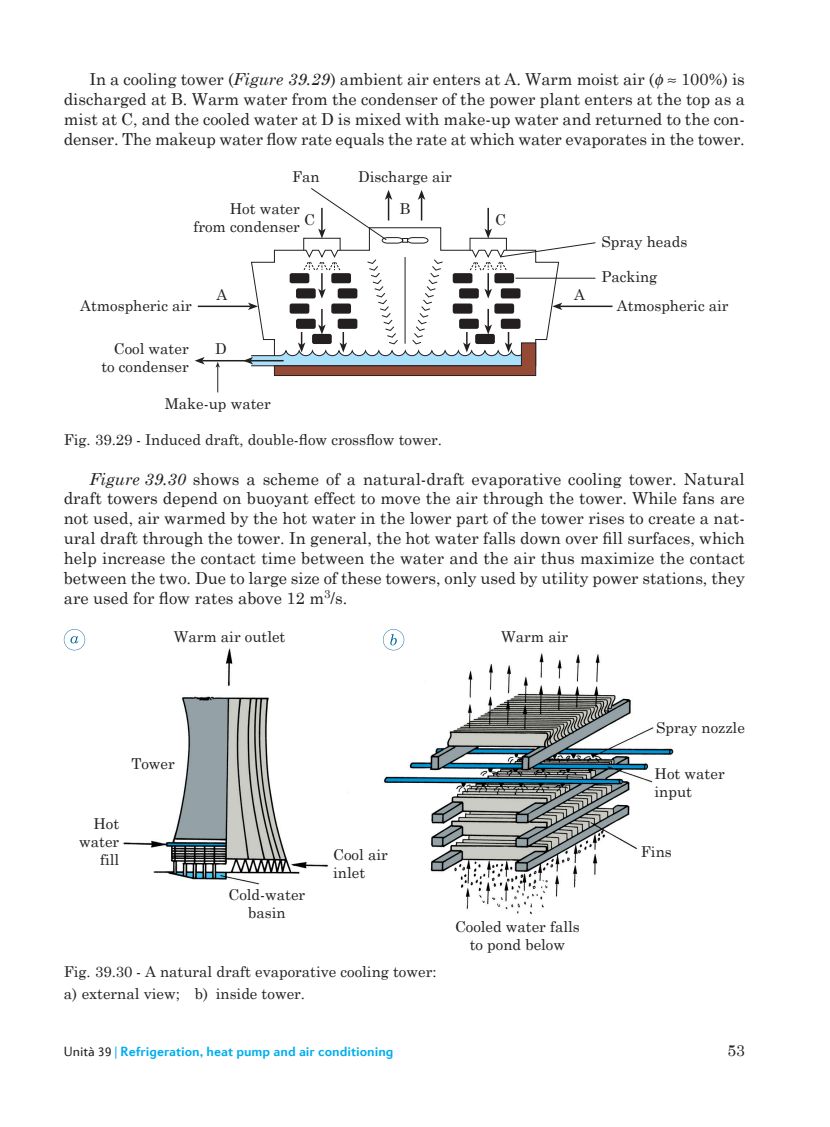
<style>
.page{position:relative;width:830px;height:1127px;background:#fff}
.page>*{position:absolute;margin:0;border:0;box-sizing:border-box;transform-origin:0 0}
.en_testo__cp11_13_2{font:16.5px/20px "Century Schoolbook";letter-spacing:-.005em;color:#231f20;text-align:justify}
.t1{font:15.75px "Century Schoolbook";color:#231f20}
.en_dida_segue{font:15px/18px "Century Schoolbook";color:#231f20;text-align:right}
.t2{font:700 13.5px "Diverda Sans Com";color:#00aeef}
.s1{font-style:italic}
.s2{font-weight:400;color:#231f20}
.s3{font-weight:400}
</style>
<div class="page">
<hr style="left:202px;top:360px;width:48px;height:1px;background:#231f20">
<svg style="left:195px;top:357px;width:9px;height:7px"></svg>
<hr style="left:198px;top:306px;width:52px;height:1px;background:#231f20">
<svg style="left:215px;top:362px;width:5px;height:30px"></svg>
<hr style="left:559px;top:306px;width:53px;height:1px;background:#231f20">
<svg style="left:243px;top:188px;width:352px;height:188px"></svg>
<img style="left:123px;top:648px;width:551px;height:267px">
<svg style="left:64px;top:629px;width:21px;height:21px"></svg>
<svg style="left:383px;top:629px;width:21px;height:21px"></svg>
<p class="en_testo__cp11_13_2" style="left:64px;top:68px;width:682px;text-indent:26px">In a cooling tower (<span class="s1">Figure 39.29</span>) ambient air enters at A. Warm moist air ( ≈ 100%) is discharged at B. Warm water from the condenser of the power plant enters at the top as a mist at C, and the cooled water at D is mixed with make‑up water and returned to the con&shy;denser. The makeup water flow rate equals the rate at which water evaporates in the tower.</p>
<p class="en_dida_segue" style="left:292px;top:168px;width:29px">Fan</p>
<p class="en_dida_segue" style="left:358px;top:168px;width:95px">Discharge air</p>
<p class="en_dida_segue" style="left:193px;top:199px;width:108px">Hot water<br>from condenser</p>
<p class="en_dida_segue" style="left:399px;top:199px;width:12px">B</p>
<p class="en_dida_segue" style="left:304px;top:210px;width:12px">C</p>
<p class="en_dida_segue" style="left:494px;top:210px;width:12px">C</p>
<p class="en_dida_segue" style="left:601px;top:232px;width:87px">Spray heads</p>
<p class="en_dida_segue" style="left:601px;top:267px;width:57px">Packing</p>
<p class="en_dida_segue" style="left:216px;top:285px;width:12px">A</p>
<p class="en_dida_segue" style="left:574px;top:285px;width:12px">A</p>
<p class="en_dida_segue" style="left:80px;top:296px;width:113px">Atmospheric air</p>
<p class="en_dida_segue" style="left:101px;top:339px;width:89px">Cool water to condenser</p>
<p class="en_dida_segue" style="left:165px;top:394px;width:107px">Make-up water</p>
<p class="en_dida_segue" style="left:64px;top:430px;width:379px">Fig. 39.29 - Induced draft, double‑flow crossflow tower.</p>
<p class="en_testo__cp11_13_2" style="left:64px;top:468px;width:682px;text-indent:26px"><span class="s1">Figure 39.30</span> shows a scheme of a natural-draft evaporative cooling tower. Natural draft towers depend on buoyant effect to move the air through the tower. While fans are not used, air warmed by the hot water in the lower part of the tower rises to create a nat&shy;ural draft through the tower. In general, the hot water falls down over fill surfaces, which help increase the contact time between the water and the air thus maximize the contact between the two. Due to large size of these towers, only used by utility power stations, they are used for flow rates above 12 m<sup>3</sup>/s.</p>
<p class="en_dida_segue" style="left:501px;top:627px;width:68px">Warm air</p>
<p class="en_dida_segue" style="left:616px;top:296px;width:113px">Atmospheric air</p>
<p class="en_dida_segue" style="left:215px;top:339px;width:13px">D</p>
<p class="en_dida_segue" style="left:174px;top:627px;width:113px">Warm air outlet</p>
<p class="en_dida_segue" style="left:131px;top:754px;width:45px">Tower</p>
<p class="en_dida_segue" style="left:79px;top:814px;width:42px">Hot water fill</p>
<p class="en_dida_segue" style="left:228px;top:885px;width:78px;text-align:center">Cold-water basin</p>
<p class="en_dida_segue" style="left:333px;top:845px;width:56px;text-align:left">Cool air inlet</p>
<p class="en_dida_segue" style="left:64px;top:962px;width:374px">Fig. 39.30 - A natural draft evaporative cooling tower:</p>
<p class="en_dida_segue" style="left:64px;top:984px;width:242px">a) external view; b) inside tower.</p>
<p class="en_dida_segue" style="left:455px;top:917px;width:126px;text-align:center">Cooled water falls to pond below</p>
<p class="en_dida_segue" style="left:655px;top:718px;width:90px">Spray nozzle</p>
<p class="en_dida_segue" style="left:654px;top:764px;width:72px;text-align:left">Hot water input</p>
<p class="en_dida_segue" style="left:640px;top:842px;width:32px">Fins</p>
<p class="t2" style="left:64px;top:1043px;width:331px"><span class="s2">Unità 39</span> <span class="s3">|</span> Refrigeration, heat pump and air conditioning</p>
<p class="t1" style="left:727px;top:1040px;width:19px">53</p>
</div>
